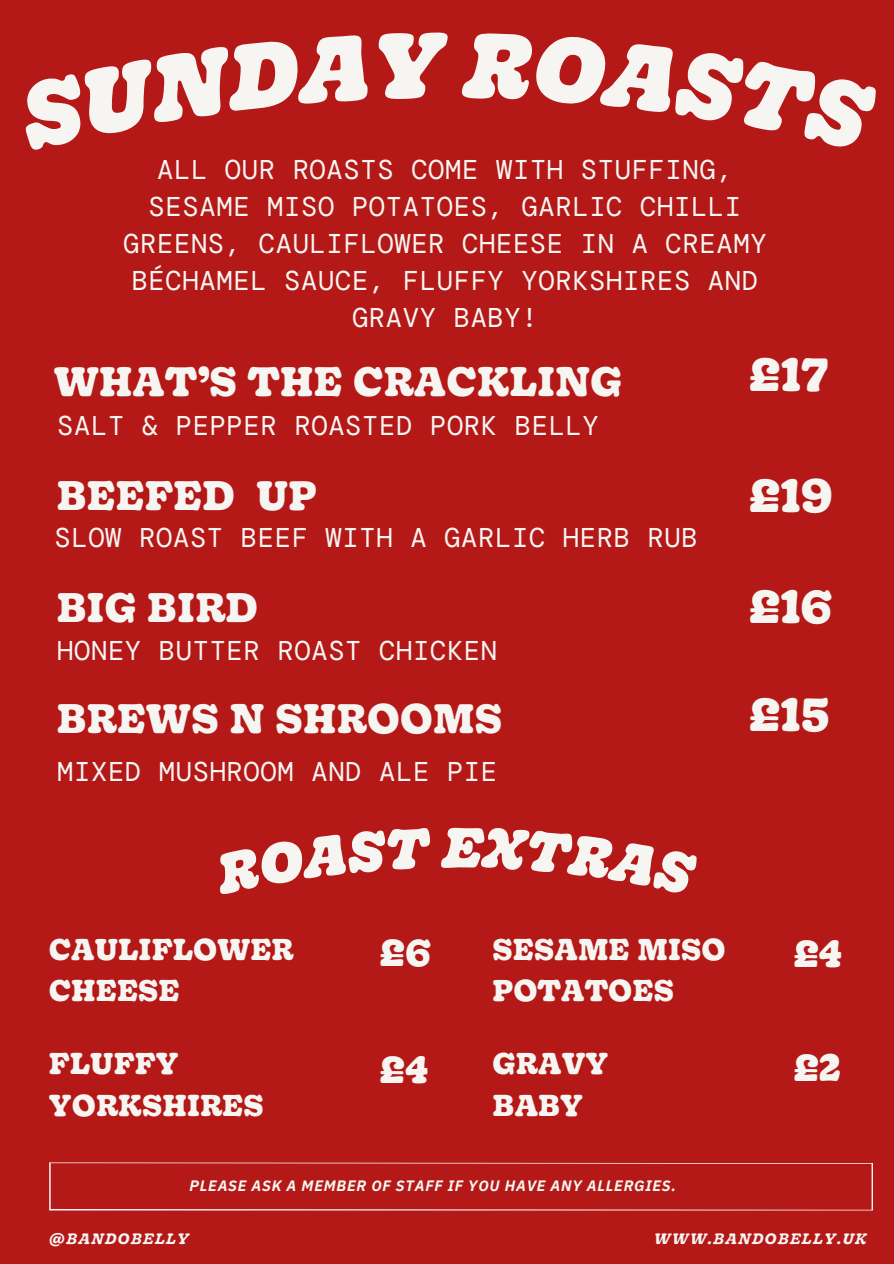
<style>
.page{position:relative;width:894px;height:1264px;background:#fff}
.page>*{position:absolute;margin:0;border:0;box-sizing:border-box;transform-origin:0 0}
.t1{font:italic 900 55.95px "Gooper";color:#f6f5f2}
.t2{font:700 46.35px "Gooper";color:#f6f5f2}
.t3{font:700 46.2px "Gooper";color:#f6f5f2}
.t4{font:700 40.95px "Gooper";letter-spacing:.025em;color:#f6f5f2}
.t5{font:700 37.5px "Gooper";color:#f6f5f2}
.t6{font:700 30px/41.7px "Gooper";letter-spacing:.025em;color:#f6f5f2}
.t7{font:27px/37.2px "DM Mono";letter-spacing:.025em;color:#f6f5f2;text-align:center}
.t8{font:italic 700 15px "IBM Plex Sans";letter-spacing:.05em;color:#f6f5f2}
.t9{font:italic 600 15px "Gooper";letter-spacing:.1em;color:#f6f5f2}
</style>
<div class="page">
<div style="left:0;top:0;width:893px;height:1263px;background:#b41817"></div>
<svg style="left:49px;top:1162px;width:823px;height:48px"></svg>
<h1 class="t7" style="left:123px;top:151px;width:644px">ALL OUR ROASTS COME WITH STUFFING,<br>SESAME MISO POTATOES, GARLIC CHILLI<br>GREENS, CAULIFLOWER CHEESE IN A CREAMY<br>BÉCHAMEL SAUCE, FLUFFY YORKSHIRES AND<br>GRAVY BABY!</h1>
<h3 class="t4" style="left:54px;top:355px;width:568px">WHAT’S THE CRACKLING</h3>
<h2 class="t2" style="left:749px;top:345px;width:80px">£17</h2>
<p class="t7" style="left:57px;top:407px;width:543px">SALT &amp; PEPPER ROASTED PORK BELLY</p>
<h6 class="t4" style="left:57px;top:469px;width:260px">BEEFED UP</h6>
<p class="t7" style="left:54px;top:519px;width:644px">SLOW ROAST BEEF WITH A GARLIC HERB RUB</p>
<h6 class="t4" style="left:57px;top:581px;width:202px">BIG BIRD</h6>
<p class="t7" style="left:57px;top:632px;width:441px">HONEY BUTTER ROAST CHICKEN</p>
<h5 class="t4" style="left:57px;top:692px;width:446px">BREWS N SHROOMS</h5>
<p class="t7" style="left:57px;top:753px;width:441px">MIXED MUSHROOM AND ALE PIE</p>
<h1 class="t1" style="left:442px;top:812px;width:41px">E</h1>
<h3 class="t3" style="left:749px;top:466px;width:84px">£19</h3>
<h3 class="t3" style="left:749px;top:577px;width:84px">£16</h3>
<h3 class="t3" style="left:749px;top:685px;width:81px">£15</h3>
<p class="t6" style="left:49px;top:927px;width:246px">CAULIFLOWER<br>CHEESE</p>
<h3 class="t5" style="left:380px;top:928px;width:52px">£6</h3>
<p class="t6" style="left:493px;top:927px;width:234px">SESAME MISO<br>POTATOES</p>
<h3 class="t5" style="left:794px;top:929px;width:49px">£4</h3>
<p class="t6" style="left:49px;top:1041px;width:216px">FLUFFY<br>YORKSHIRES</p>
<p class="t6" style="left:493px;top:1041px;width:116px">GRAVY<br>BABY</p>
<h3 class="t5" style="left:380px;top:1045px;width:49px">£4</h3>
<h3 class="t5" style="left:794px;top:1044px;width:48px">£2</h3>
<p class="t8" style="left:189px;top:1175px;width:488px">PLEASE ASK A MEMBER OF STAFF IF YOU HAVE ANY ALLERGIES.</p>
<h4 class="t9" style="left:49px;top:1228px;width:141px">@BANDOBELLY</h4>
<h3 class="t9" style="left:654px;top:1228px;width:213px">WWW.BANDOBELLY.UK</h3>
</div>
